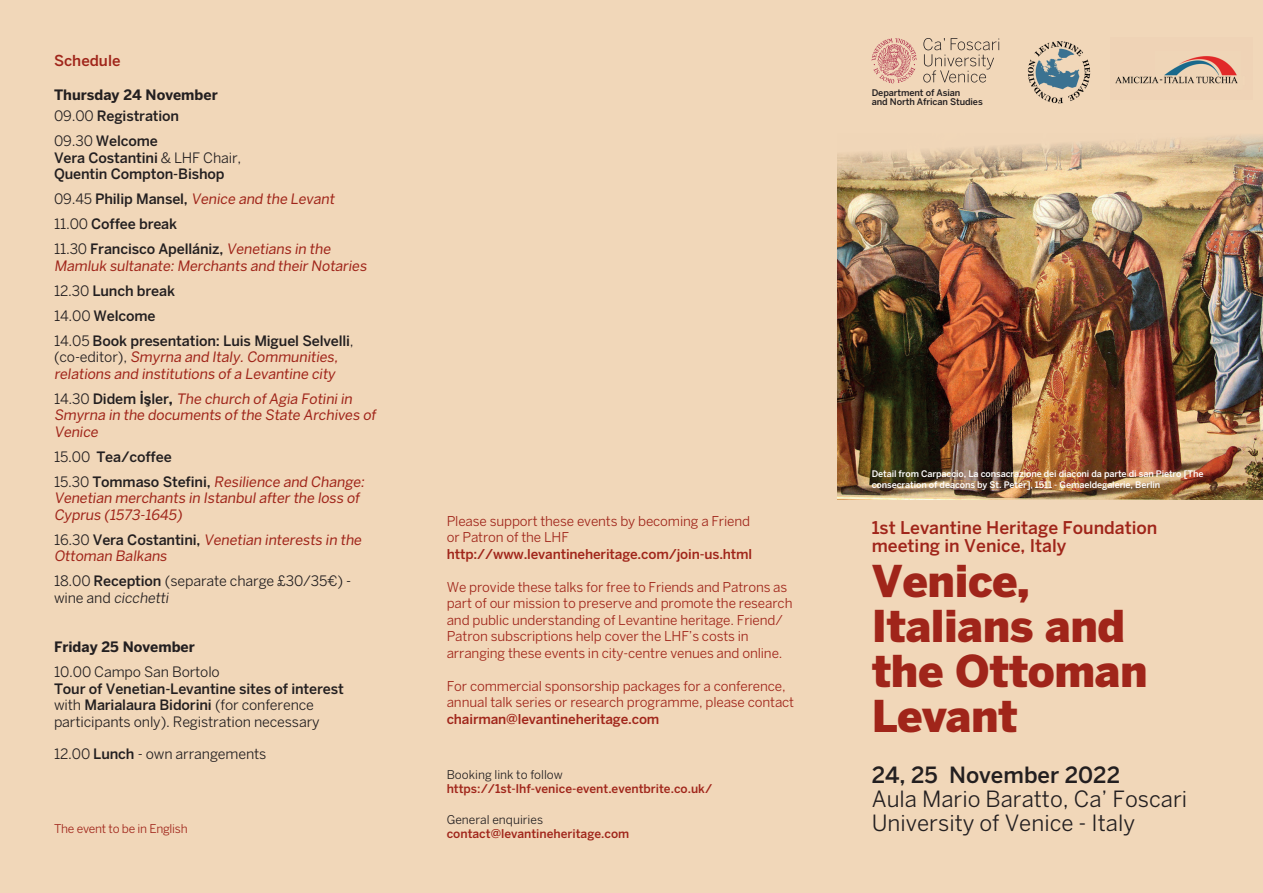
<style>
.page{position:relative;width:1263px;height:893px;background:#f1d7b9}
.page>*{position:absolute;margin:0;border:0;box-sizing:border-box;transform-origin:0 0}
.t1{font:900 43.5px/45px "Benton Sans";letter-spacing:-.01em;color:#a0251a}
.t2{font:22.2px/24px "Benton Sans";color:#231f20}
.t3{font:500 22.2px "Benton Sans";color:#231f20}
.t4{font:500 17.4px/18.3px "Benton Sans";color:#a0251a}
.t5{font:500 15px "Benton Sans";color:#a0251a}
.t6{font:500 14.25px/25px "Benton Sans";letter-spacing:-.01em;color:#231f20}
.t7{font:14.25px/16.5px "Benton Sans";color:#a0251a}
.t8{font:14.25px/16.5px "Benton Sans";letter-spacing:-.01em;color:#231f20}
.t9{font:700 14.25px/20.7px "Benton Sans";color:#231f20}
.t10{font:13.5px/16.5px "Benton Sans";letter-spacing:-.01em;color:#a0251a}
.t11{font:500 13.5px "Benton Sans";letter-spacing:-.01em;color:#a0251a}
.t12{font:500 12px "Benton Sans";color:#a0251a}
.t13{font:12px "Benton Sans";color:#231f20}
.t14{font:12px "Benton Sans";letter-spacing:-.02em;color:#a0251a}
.t15{font:500 9.15px/9.1px "Benton Sans";letter-spacing:-.01em;color:#231f20}
.t16{font:500 9px/10.8px "Benton Sans";letter-spacing:-.01em;color:#fff}
.s1{font-weight:400}
.s2{font-weight:500}
.s3{font-weight:400;color:#a0251a}
.s4{color:#231f20}
.s5{font-weight:500;color:#231f20}
.s6{font-family:"Arial";font-weight:700;color:#231f20}
.s7{font-weight:700;color:#231f20}
</style>
<div class="page">
<svg style="left:923px;top:38px;width:76px;height:45px"></svg>
<svg style="left:872px;top:38px;width:45px;height:45px"></svg>
<img style="left:1027px;top:41px;width:64px;height:63px">
<img style="left:838px;top:136px;width:425px;height:364px">
<img style="left:1115px;top:56px;width:123px;height:28px">
<p class="t5" style="left:54px;top:51px;width:68px">Schedule</p>
<p class="t9" style="left:54px;top:85px;width:165px">Thursday 24 November<br><span class="s1">09.00</span> <span class="s2">Registration</span></p>
<p class="t6" style="left:54px;top:132px;width:189px;line-height:16.5px"><span class="s1">09.30</span> Welcome<br>Vera Costantini <span class="s1">&amp; LHF Chair,<br></span>Quentin Compton-Bishop</p>
<p class="t6" style="left:54px;top:186px;width:284px"><span class="s1">09.45</span> Philip Mansel, <span class="s3">Venice and the Levant<br></span><span class="s1">11.00</span> Coffee break<br><span class="s1">11.30</span> Francisco Apellániz, <span class="s3">Venetians in the</span></p>
<p class="t6" style="left:54px;top:253px;width:316px"><span class="s3">Mamluk sultanate:Merchants and their Notaries<br></span><span class="s1">12.30</span> Lunch break<br><span class="s1">14.00</span> Welcome<br><span class="s1">14.05</span> Book presentation: Luis Miguel Selvelli<span class="s1">,</span></p>
<p class="t7" style="left:54px;top:348px;width:288px"><span class="s4">( c o - e d i t o r) ,</span> Smyrna and Italy.Communities, relations and institutions of a Levantine city</p>
<p class="t7" style="left:54px;top:390px;width:326px"><span class="s4">14 . 3 0</span> <span class="s5">D i de m</span> <span class="s6">İş</span> <span class="s5">l e r</span><span class="s7">,</span> The church of Agia Fotiniin<br>Smyrna in the documents of the State Archives of<br>Venice</p>
<p class="t6" style="left:54px;top:444px;width:314px"><span class="s1">15.00</span> Tea/coffee<br><span class="s1">15.30</span> Tommaso Stefini, <span class="s3">Resilience and Change:</span></p>
<p class="t7" style="left:54px;top:489px;width:309px">Venetian merchants in Istanbulafter the loss of<br>Cyprus (1573-1645)</p>
<p class="t7" style="left:54px;top:531px;width:311px"><span class="s4">1 6 . 3 0</span> <span class="s5">Ve ra C osta nt i n i ,</span> Venetian interests in the<br>Ottoman Balkans</p>
<p class="t8" style="left:54px;top:573px;width:299px">18.00 <span class="s2">Reception</span> (separate charge £30/35€) - w i n e a n d cicchetti</p>
<p class="t9" style="left:54px;top:636px;width:142px">Friday 25 November</p>
<p class="t8" style="left:54px;top:664px;width:167px">10.00 Campo San Bortolo</p>
<p class="t6" style="left:54px;top:680px;width:291px;line-height:16.5px">Tour of Venetian-Levantine sites of interest <span class="s1">with</span> Marialaura Bidorini <span class="s1">(for conference participants only). Registration necessary</span></p>
<p class="t8" style="left:54px;top:746px;width:214px">12.00 <span class="s2">Lunch</span> - own arrangements</p>
<p class="t14" style="left:54px;top:821px;width:135px">The event to be in English</p>
<p class="t10" style="left:447px;top:513px;width:305px">Please support these events by becoming a Friend or Patron of the LHF</p>
<p class="t11" style="left:447px;top:546px;width:307px">http://www.levantineheritage.com/join-us.html</p>
<p class="t10" style="left:447px;top:579px;width:347px">We provide these talks for free to Friends and Patrons as part of our mission to preserve and promote the research and public understanding of Levantine heritage. Friend/ Patron subscriptions help cover the LHF’s costs in arranging these events in city-centre venues and online.</p>
<p class="t10" style="left:447px;top:678px;width:349px">For commercial sponsorship packages for a conference, annual talk series or research programme, please contact</p>
<p class="t11" style="left:447px;top:711px;width:214px">chairman@levantineheritage.com</p>
<p class="t13" style="left:447px;top:768px;width:118px">Booking link to follow</p>
<p class="t12" style="left:447px;top:781px;width:267px">https://1st-lhf-venice-event.eventbrite.co.uk/</p>
<p class="t13" style="left:447px;top:813px;width:98px">General enquiries</p>
<p class="t12" style="left:447px;top:826px;width:184px">contact@levantineheritage.com</p>
<p class="t15" style="left:872px;top:88px;width:113px">Department of Asian<br>and North African Studies</p>
<p class="t16" style="left:872px;top:468px;width:333px">Detail from Carpaccio, La consacrazione dei diaconi da parte di san Pietro [The consecration of deacons by St. Peter], 1511 - Gemaeldegalerie, Berlin</p>
<p class="t4" style="left:872px;top:518px;width:287px">1st Levantine Heritage Foundation meeting in Venice, Italy</p>
<h1 class="t1" style="left:872px;top:558px;width:277px">Venice,<br>Italians and the Ottoman<br>Levant</h1>
<h2 class="t3" style="left:872px;top:762px;width:250px">24, 25 November 2022</h2>
<h2 class="t2" style="left:872px;top:787px;width:317px">Aula Mario Baratto, Ca’ Foscari<br>University of Venice - Italy</h2>
</div>
